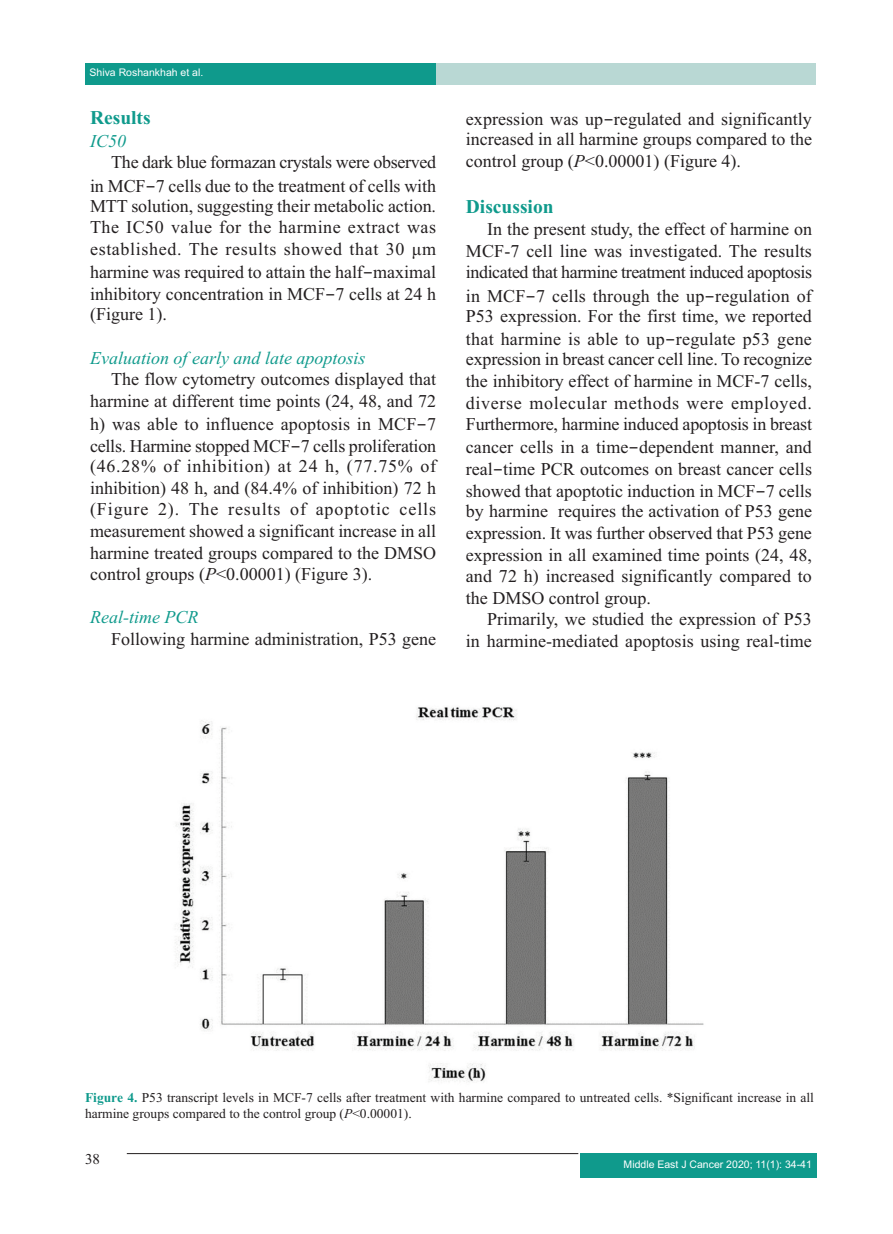
<style>
.page{position:relative;width:893px;height:1234px;background:#fff}
.page>*{position:absolute;margin:0;border:0;box-sizing:border-box;transform-origin:0 0}
.t1{font:700 19.5px "Times New Roman";color:#0f9a8c}
.t2{font:18px/21.6px "Times New Roman";color:#231f20;text-align:justify}
.t3{font:18px/23.2px "Times New Roman";letter-spacing:-.02em;color:#231f20;text-align:right}
.t4{font:italic 18px "Times New Roman";color:#0f9a8c}
.t5{font:15px "Times New Roman";color:#231f20}
.t6{font:13.5px/16.2px "Times New Roman";color:#231f20}
.t7{font:10.5px "Arial";color:#fff}
.s1{font-family:"Lucida Grande"}
.s2{font-style:italic}
.s3{font-weight:700;color:#0f9a8c}
</style>
<div class="page">
<div style="left:86px;top:64px;width:730px;height:21px;background:#b9d8d4"></div>
<div style="left:85px;top:64px;width:351px;height:21px;background:#0f9a8c"></div>
<div style="left:580px;top:1153px;width:236px;height:24px;background:#0f9a8c"></div>
<hr style="left:127px;top:1152px;width:451px;height:1px;background:#231f20">
<img style="left:175px;top:707px;width:529px;height:375px">
<p class="t7" style="left:90px;top:68px;width:115px">Shiva Roshankhah et al.</p>
<p class="t1" style="left:90px;top:111px;width:62px">Results</p>
<p class="t4" style="left:90px;top:134px;width:37px">IC50</p>
<p class="t3" style="left:90px;top:152px;width:348px">The dark blue formazan crystals were observed<br>in MCF<span class="s1">-</span>7 cells due to the treatment of cells with</p>
<p class="t2" style="left:90px;top:197px;width:348px">MTT solution, suggesting their metabolic action.<br>The IC50 value for the harmine extract was established. The results showed that 30 μm</p>
<p class="t2" style="left:90px;top:263px;width:348px">harmine was required to attain the half<span class="s1">-</span>maximal inhibitory concentration in MCF<span class="s1">-</span>7 cells at 24 h</p>
<p class="t2" style="left:90px;top:305px;width:78px">(Figure 1).</p>
<p class="t4" style="left:90px;top:351px;width:277px">Evaluation of early and late apoptosis</p>
<p class="t2" style="left:90px;top:370px;width:348px;text-align:right">The flow cytometry outcomes displayed that harmine at different time points (24, 48, and 72</p>
<p class="t2" style="left:90px;top:415px;width:348px">h) was able to influence apoptosis in MCF<span class="s1">-</span>7 cells. Harmine stopped MCF<span class="s1">-</span>7 cells proliferation</p>
<p class="t2" style="left:90px;top:457px;width:348px">(46.28% of inhibition) at 24 h, (77.75% of inhibition) 48 h, and (84.4% of inhibition) 72 h (Figure 2). The results of apoptotic cells measurement showed a significant increase in all harmine treated groups compared to the DMSO control groups (<span class="s2">P</span>&lt;0.00001) (Figure 3).</p>
<p class="t4" style="left:90px;top:610px;width:110px">Real-time PCR</p>
<p class="t2" style="left:111px;top:629px;width:326px">Following harmine administration, P53 gene</p>
<p class="t2" style="left:466px;top:110px;width:348px;line-height:20.9px">expression was up<span class="s1">-</span>regulated and significantly increased in all harmine groups compared to the control group (<span class="s2">P</span>&lt;0.00001) (Figure 4).</p>
<p class="t1" style="left:466px;top:200px;width:89px">Discussion</p>
<p class="t2" style="left:466px;top:220px;width:348px;text-indent:21px">In the present study, the effect of harmine on MCF-7 cell line was investigated. The results indicated that harmine treatment induced apoptosis</p>
<p class="t2" style="left:466px;top:287px;width:348px;line-height:20.2px">in MCF<span class="s1">-</span>7 cells through the up<span class="s1">-</span>regulation of<br>P53 expression. For the first time, we reported</p>
<p class="t2" style="left:466px;top:330px;width:348px">that harmine is able to up<span class="s1">-</span>regulate p53 gene expression in breast cancer cell line. To recognize the inhibitory effect of harmine in MCF-7 cells, diverse molecular methods were employed.<br>Furthermore, harmine induced apoptosis in breast</p>
<p class="t2" style="left:466px;top:438px;width:348px">cancer cells in a time<span class="s1">-</span>dependent manner, and real<span class="s1">-</span>time PCR outcomes on breast cancer cells showed that apoptotic induction in MCF<span class="s1">-</span>7 cells</p>
<p class="t2" style="left:466px;top:502px;width:348px">by harmine requires the activation of P53 gene expression. It was further observed that P53 gene expression in all examined time points (24, 48, and 72 h) increased significantly compared to the DMSO control group.</p>
<p class="t2" style="left:466px;top:610px;width:348px;text-align:right">Primarily, we studied the expression of P53<br>in harmine-mediated apoptosis using real-time</p>
<p class="t6" style="left:85px;top:1090px;width:730px"><span class="s3">Figure 4.</span> P53 transcript levels in MCF-7 cells after treatment with harmine compared to untreated cells. *Significant increase in all harmine groups compared to the control group (<span class="s2">P</span>&lt;0.00001).</p>
<p class="t5" style="left:85px;top:1152px;width:16px">38</p>
<p class="t7" style="left:624px;top:1160px;width:190px">Middle East J Cancer 2020; 11(1): 34-41</p>
</div>
